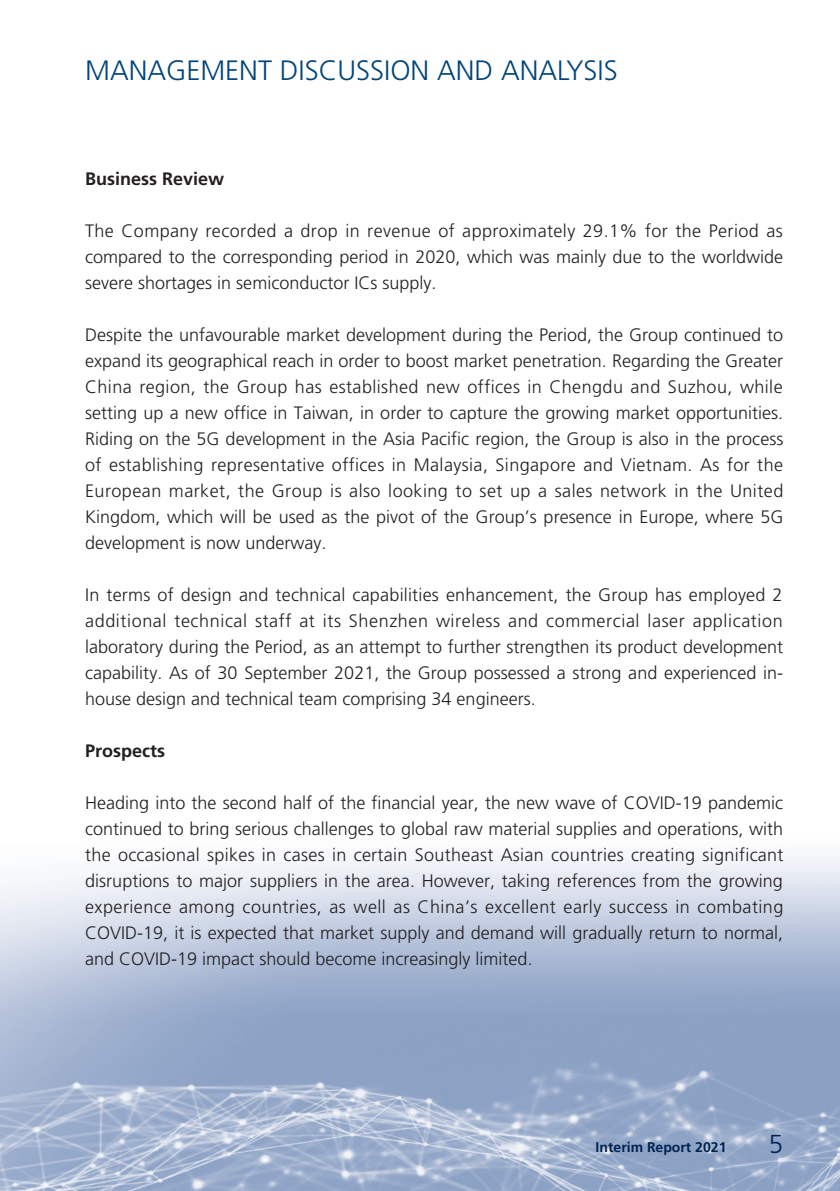
<style>
.page{position:relative;width:840px;height:1191px;background:#fff}
.page>*{position:absolute;margin:0;border:0;box-sizing:border-box;transform-origin:0 0}
.t1{font:300 28px "Frutiger LT Std";color:#00447b}
.t2{font:300 26px "Frutiger LT Std";color:#002350}
._00_txt{font:300 18px/26px "Frutiger LT Std";color:#231f20;text-align:justify}
._02_H2{font:700 18px "Frutiger LT Std";color:#231f20}
.t3{font:700 14px "Frutiger LT Std";color:#002350}
</style>
<div class="page">
<img style="left:0;top:857px;width:839px;height:334px">
<p class="t1" style="left:85px;top:54px;width:534px">MANAGEMENT DISCUSSION AND ANALYSIS</p>
<p class="_02_H2" style="left:85px;top:168px;width:141px">Business Review</p>
<p class="_00_txt" style="left:85px;top:218px;width:699px">The Company recorded a drop in revenue of approximately 29.1% for the Period as compared to the corresponding period in 2020, which was mainly due to the worldwide severe shortages in semiconductor ICs supply.</p>
<p class="_00_txt" style="left:85px;top:322px;width:699px">Despite the unfavourable market development during the Period, the Group continued to expand its geographical reach in order to boost market penetration. Regarding the Greater China region, the Group has established new offices in Chengdu and Suzhou, while setting up a new office in Taiwan, in order to capture the growing market opportunities.<br>Riding on the 5G development in the Asia Pacific region, the Group is also in the process of establishing representative offices in Malaysia, Singapore and Vietnam. As for the European market, the Group is also looking to set up a sales network in the United Kingdom, which will be used as the pivot of the Group’s presence in Europe, where 5G development is now underway.</p>
<p class="_00_txt" style="left:85px;top:582px;width:699px">In terms of design and technical capabilities enhancement, the Group has employed 2 additional technical staff at its Shenzhen wireless and commercial laser application laboratory during the Period, as an attempt to further strengthen its product development capability. As of 30 September 2021, the Group possessed a strong and experienced in&shy;house design and technical team comprising 34 engineers.</p>
<p class="_02_H2" style="left:85px;top:740px;width:81px">Prospects</p>
<p class="_00_txt" style="left:85px;top:790px;width:699px">Heading into the second half of the financial year, the new wave of COVID-19 pandemic continued to bring serious challenges to global raw material supplies and operations, with the occasional spikes in cases in certain Southeast Asian countries creating significant disruptions to major suppliers in the area. However, taking references from the growing experience among countries, as well as China’s excellent early success in combating COVID-19, it is expected that market supply and demand will gradually return to normal, and COVID-19 impact should become increasingly limited.</p>
<p class="t3" style="left:595px;top:1139px;width:132px">Interim Report 2021</p>
<p class="t2" style="left:768px;top:1129px;width:16px">5</p>
</div>
